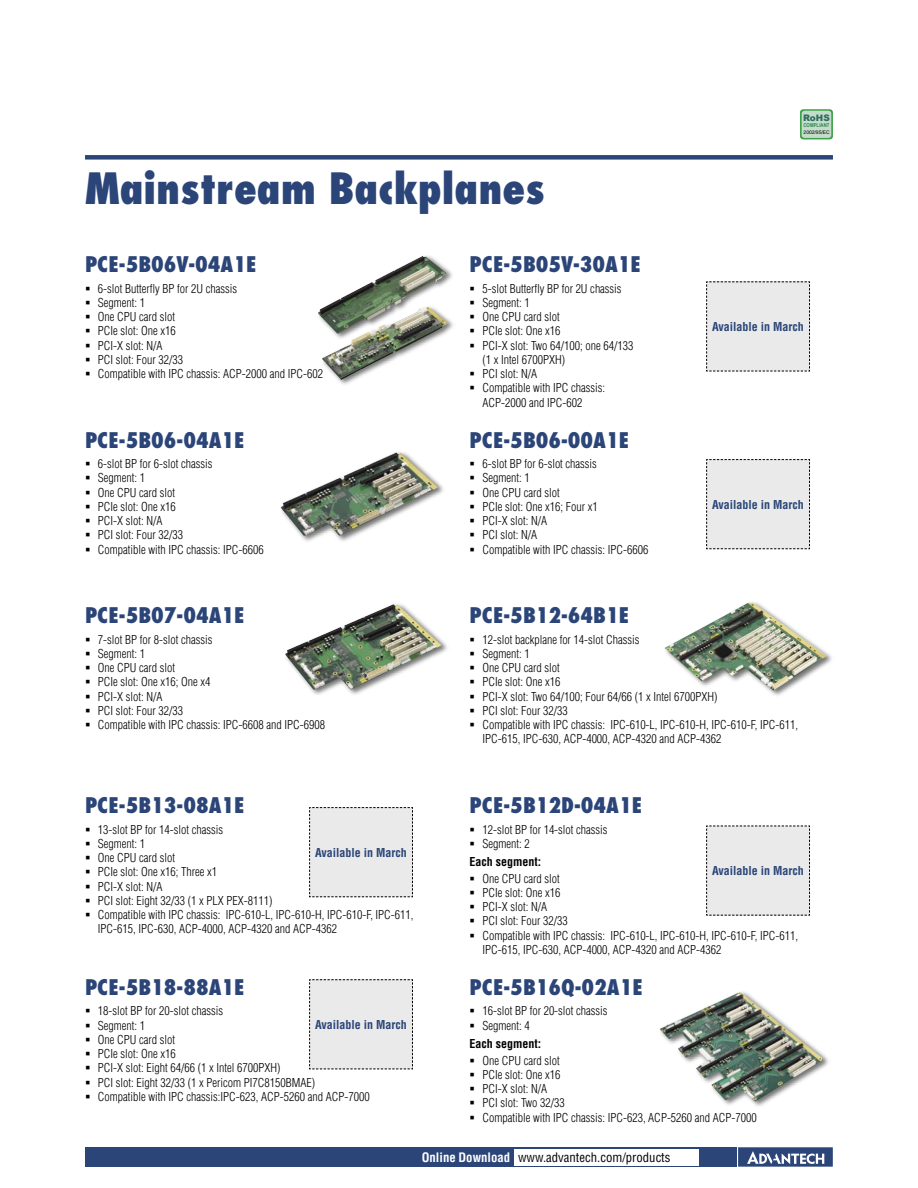
<style>
.page{position:relative;width:918px;height:1188px;background:#fff}
.page>*{position:absolute;margin:0;border:0;box-sizing:border-box;transform-origin:0 0}
.t1{font:800 condensed 42px "Futura";color:#2b4578}
.t2{font:800 condensed 21px "Futura";color:#2b4578}
.t3{font:condensed 12.75px "Helvetica";color:#000}
.t4{font:300 condensed 12px/14.2px "Helvetica";color:#000}
.t5{font:700 condensed 12px "Helvetica";color:#2b4578}
.t6{font:700 condensed 12px/18.5px "Helvetica";color:#000}
.t7{font:900 9px "Arial";color:#2e6e61}
.t8{font:700 5.4px "Arial Narrow";color:#308250}
.t9{font:4.95px "Arial";color:#000}
.s1{font-weight:300}
.s2{font-weight:700;color:#fff}
</style>
<div class="page">
<div style="left:85px;top:1147px;width:651px;height:20px;background:#2b4578"></div>
<svg style="left:738px;top:1147px;width:95px;height:20px;background:#5d7198"></svg>
<div style="left:514px;top:1149px;width:184px;height:16px;background:#fff"></div>
<div style="left:85px;top:155px;width:748px;height:5px;background:#2b4578"></div>
<img style="left:664px;top:603px;width:162px;height:87px">
<svg style="left:800px;top:109px;width:33px;height:30px"></svg>
<div style="left:280px;top:450px;width:166px;height:93px;background:#000;opacity:.55"></div>
<img style="left:280px;top:452px;width:158px;height:84px">
<div style="left:284px;top:602px;width:165px;height:95px;background:#000;opacity:.55"></div>
<img style="left:285px;top:604px;width:157px;height:86px">
<div style="left:317px;top:253px;width:137px;height:88px;background:#000;opacity:.55"></div>
<img style="left:318px;top:256px;width:129px;height:78px">
<div style="left:321px;top:304px;width:135px;height:83px;background:#000;opacity:.55"></div>
<img style="left:322px;top:307px;width:126px;height:73px">
<div style="left:659px;top:989px;width:171px;height:120px;background:#000;opacity:.55"></div>
<img style="left:660px;top:992px;width:162px;height:110px">
<div style="left:706px;top:281px;width:104px;height:91px;background:#eaeaea"></div>
<div style="left:706px;top:459px;width:104px;height:91px;background:#eaeaea"></div>
<div style="left:706px;top:825px;width:104px;height:91px;background:#eaeaea"></div>
<div style="left:309px;top:807px;width:104px;height:91px;background:#eaeaea"></div>
<div style="left:309px;top:979px;width:104px;height:91px;background:#eaeaea"></div>
<h1 class="t1" style="left:85px;top:161px;width:461px">Mainstream Backplanes</h1>
<h2 class="t2" style="left:85px;top:251px;width:173px">PCE-5B06V-04A1E</h2>
<p class="t4" style="left:85px;top:281px;width:154px">▪ 6-slot Butterfly BP for 2U chassis</p>
<p class="t4" style="left:85px;top:295px;width:62px">▪ Segment: 1</p>
<p class="t4" style="left:85px;top:310px;width:92px">▪ One CPU card slot</p>
<p class="t4" style="left:85px;top:324px;width:92px">▪ PCIe slot: One x16</p>
<p class="t4" style="left:85px;top:338px;width:79px">▪ PCI-X slot: N/A</p>
<p class="t4" style="left:85px;top:352px;width:100px">▪ PCI slot: Four 32/33</p>
<p class="t4" style="left:85px;top:367px;width:240px">▪ Compatible with IPC chassis: ACP-2000 and IPC-602</p>
<h2 class="t2" style="left:85px;top:426px;width:161px">PCE-5B06-04A1E</h2>
<p class="t4" style="left:85px;top:457px;width:129px">▪ 6-slot BP for 6-slot chassis</p>
<p class="t4" style="left:85px;top:471px;width:62px">▪ Segment: 1</p>
<p class="t4" style="left:85px;top:485px;width:92px">▪ One CPU card slot</p>
<p class="t4" style="left:85px;top:499px;width:92px">▪ PCIe slot: One x16</p>
<p class="t4" style="left:85px;top:514px;width:79px">▪ PCI-X slot: N/A</p>
<p class="t4" style="left:85px;top:528px;width:100px">▪ PCI slot: Four 32/33</p>
<p class="t4" style="left:85px;top:542px;width:180px">▪ Compatible with IPC chassis: IPC-6606</p>
<h2 class="t2" style="left:470px;top:251px;width:173px">PCE-5B05V-30A1E</h2>
<p class="t4" style="left:470px;top:281px;width:154px">▪ 5-slot Butterfly BP for 2U chassis</p>
<p class="t4" style="left:470px;top:295px;width:62px">▪ Segment: 1</p>
<p class="t4" style="left:470px;top:310px;width:92px">▪ One CPU card slot</p>
<p class="t4" style="left:470px;top:324px;width:92px">▪ PCIe slot: One x16</p>
<p class="t4" style="left:482px;top:338px;width:153px;text-indent:-13px">▪ PCI-X slot: Two 64/100; one 64/133 (1 x Intel 6700PXH)</p>
<p class="t4" style="left:470px;top:367px;width:69px">▪ PCI slot: N/A</p>
<p class="t4" style="left:482px;top:381px;width:124px;text-indent:-13px">▪ Compatible with IPC chassis:<br>ACP-2000 and IPC-602</p>
<h2 class="t2" style="left:470px;top:426px;width:161px">PCE-5B06-00A1E</h2>
<p class="t4" style="left:470px;top:457px;width:129px">▪ 6-slot BP for 6-slot chassis</p>
<p class="t4" style="left:470px;top:471px;width:62px">▪ Segment: 1</p>
<p class="t4" style="left:470px;top:485px;width:92px">▪ One CPU card slot</p>
<p class="t4" style="left:470px;top:499px;width:130px">▪ PCIe slot: One x16; Four x1</p>
<p class="t4" style="left:470px;top:514px;width:79px">▪ PCI-X slot: N/A</p>
<p class="t4" style="left:470px;top:528px;width:69px">▪ PCI slot: N/A</p>
<p class="t4" style="left:470px;top:542px;width:180px">▪ Compatible with IPC chassis: IPC-6606</p>
<p class="t7" style="left:803px;top:111px;width:28px">RoHS</p>
<p class="t8" style="left:803px;top:121px;width:28px">COMPLIANT</p>
<p class="t9" style="left:804px;top:130px;width:28px">2002/95/EC</p>
<p class="t5" style="left:712px;top:319px;width:93px">Available in March</p>
<p class="t5" style="left:712px;top:497px;width:93px">Available in March</p>
<h2 class="t2" style="left:85px;top:602px;width:161px">PCE-5B07-04A1E</h2>
<p class="t4" style="left:85px;top:632px;width:129px">▪ 7-slot BP for 8-slot chassis</p>
<p class="t4" style="left:85px;top:646px;width:62px">▪ Segment: 1</p>
<p class="t4" style="left:85px;top:661px;width:92px">▪ One CPU card slot</p>
<p class="t4" style="left:85px;top:675px;width:127px">▪ PCIe slot: One x16; One x4</p>
<p class="t4" style="left:85px;top:689px;width:79px">▪ PCI-X slot: N/A</p>
<p class="t4" style="left:85px;top:703px;width:100px">▪ PCI slot: Four 32/33</p>
<p class="t4" style="left:85px;top:718px;width:241px">▪ Compatible with IPC chassis: IPC-6608 and IPC-6908</p>
<h2 class="t2" style="left:470px;top:602px;width:161px">PCE-5B12-64B1E</h2>
<p class="t4" style="left:470px;top:632px;width:172px">▪ 12-slot backplane for 14-slot Chassis</p>
<p class="t4" style="left:470px;top:646px;width:62px">▪ Segment: 1</p>
<p class="t4" style="left:470px;top:661px;width:92px">▪ One CPU card slot</p>
<p class="t4" style="left:470px;top:675px;width:92px">▪ PCIe slot: One x16</p>
<p class="t4" style="left:470px;top:689px;width:249px">▪ PCI-X slot: Two 64/100; Four 64/66 (1 x Intel 6700PXH)</p>
<p class="t4" style="left:470px;top:703px;width:100px">▪ PCI slot: Four 32/33</p>
<p class="t4" style="left:482px;top:718px;width:317px;text-indent:-13px">▪ Compatible with IPC chassis: IPC-610-L, IPC-610-H, IPC-610-F, IPC-611,<br>IPC-615, IPC-630, ACP-4000, ACP-4320 and ACP-4362</p>
<h2 class="t2" style="left:85px;top:792px;width:161px">PCE-5B13-08A1E</h2>
<p class="t4" style="left:85px;top:822px;width:140px">▪ 13-slot BP for 14-slot chassis</p>
<p class="t4" style="left:85px;top:836px;width:62px">▪ Segment: 1</p>
<p class="t4" style="left:85px;top:850px;width:92px">▪ One CPU card slot</p>
<p class="t4" style="left:85px;top:865px;width:134px">▪ PCIe slot: One x16; Three x1</p>
<p class="t4" style="left:85px;top:879px;width:79px">▪ PCI-X slot: N/A</p>
<p class="t4" style="left:85px;top:893px;width:189px">▪ PCI slot: Eight 32/33 (1 x PLX PEX-8111)</p>
<p class="t4" style="left:98px;top:907px;width:317px;text-indent:-13px">▪ Compatible with IPC chassis: IPC-610-L, IPC-610-H, IPC-610-F, IPC-611,<br>IPC-615, IPC-630, ACP-4000, ACP-4320 and ACP-4362</p>
<p class="t5" style="left:315px;top:845px;width:93px">Available in March</p>
<h2 class="t2" style="left:85px;top:974px;width:161px">PCE-5B18-88A1E</h2>
<p class="t4" style="left:85px;top:1004px;width:140px">▪ 18-slot BP for 20-slot chassis</p>
<p class="t4" style="left:85px;top:1018px;width:62px">▪ Segment: 1</p>
<p class="t4" style="left:85px;top:1032px;width:92px">▪ One CPU card slot</p>
<p class="t4" style="left:85px;top:1047px;width:92px">▪ PCIe slot: One x16</p>
<p class="t4" style="left:85px;top:1061px;width:197px">▪ PCI-X slot: Eight 64/66 (1 x Intel 6700PXH)</p>
<p class="t4" style="left:85px;top:1075px;width:231px">▪ PCI slot: Eight 32/33 (1 x Pericom PI7C8150BMAE)</p>
<p class="t4" style="left:85px;top:1089px;width:286px">▪ Compatible with IPC chassis:IPC-623, ACP-5260 and ACP-7000</p>
<p class="t5" style="left:315px;top:1017px;width:93px">Available in March</p>
<h2 class="t2" style="left:470px;top:792px;width:174px">PCE-5B12D-04A1E</h2>
<p class="t4" style="left:470px;top:822px;width:140px">▪ 12-slot BP for 14-slot chassis</p>
<p class="t6" style="left:470px;top:834px;width:73px">▪ <span class="s1">Segment: 2<br></span>Each segment:</p>
<p class="t4" style="left:470px;top:871px;width:92px">▪ One CPU card slot</p>
<p class="t4" style="left:470px;top:885px;width:92px">▪ PCIe slot: One x16</p>
<p class="t4" style="left:470px;top:900px;width:79px">▪ PCI-X slot: N/A</p>
<p class="t4" style="left:470px;top:914px;width:100px">▪ PCI slot: Four 32/33</p>
<p class="t4" style="left:482px;top:928px;width:317px;text-indent:-13px">▪ Compatible with IPC chassis: IPC-610-L, IPC-610-H, IPC-610-F, IPC-611,<br>IPC-615, IPC-630, ACP-4000, ACP-4320 and ACP-4362</p>
<p class="t5" style="left:712px;top:864px;width:93px">Available in March</p>
<h2 class="t2" style="left:470px;top:974px;width:175px">PCE-5B16Q-02A1E</h2>
<p class="t4" style="left:470px;top:1004px;width:140px">▪ 16-slot BP for 20-slot chassis</p>
<p class="t6" style="left:470px;top:1016px;width:73px">▪ <span class="s1">Segment: 4<br></span>Each segment:</p>
<p class="t4" style="left:470px;top:1053px;width:92px">▪ One CPU card slot</p>
<p class="t4" style="left:470px;top:1067px;width:92px">▪ PCIe slot: One x16</p>
<p class="t4" style="left:470px;top:1082px;width:79px">▪ PCI-X slot: N/A</p>
<p class="t4" style="left:470px;top:1096px;width:97px">▪ PCI slot: Two 32/33</p>
<p class="t4" style="left:470px;top:1110px;width:289px">▪ Compatible with IPC chassis: IPC-623, ACP-5260 and ACP-7000</p>
<p class="t3" style="left:422px;top:1150px;width:250px"><span class="s2">Online Download</span> www.advantech.com/products</p>
</div>
